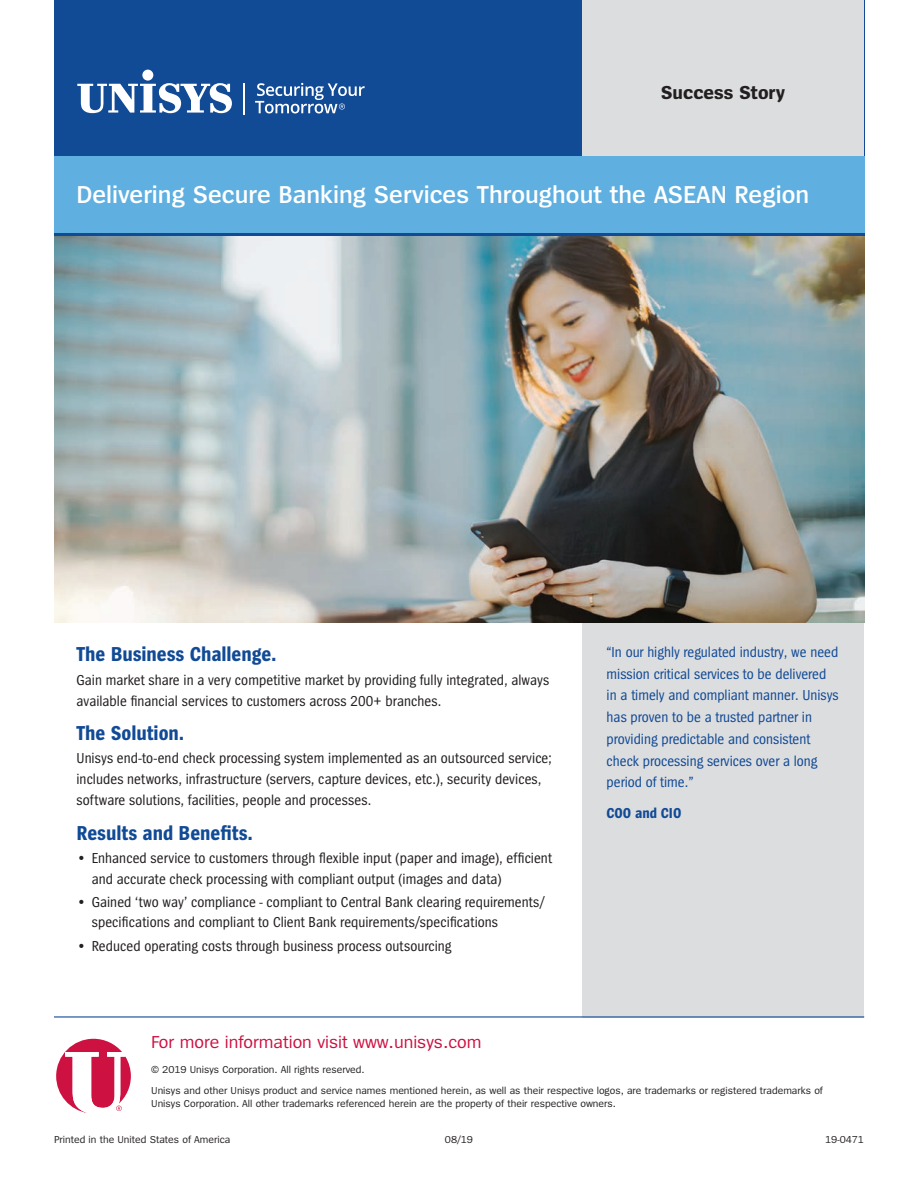
<style>
.page{position:relative;width:918px;height:1188px;background:#fff}
.page>*{position:absolute;margin:0;border:0;box-sizing:border-box;transform-origin:0 0}
.t1{font:600 25.5px "Spiegel";color:#fff}
.t2{font:700 21px "Spiegel Cd";letter-spacing:-.005em;color:#114a95}
.t3{font:700 19.5px "Spiegel";color:#231f20}
.t4{font:18px "Spiegel";color:#cd1141}
.t5{font:15px/21px "Spiegel Cd";letter-spacing:.005em;color:#231f20}
.t6{font:15px/21.8px "Spiegel Cd";color:#114a95}
.t7{font:700 15px "Spiegel Cd";color:#114a95}
.t8{font:10.5px/20.2px "Spiegel";color:#231f20}
</style>
<div class="page">
<div style="left:54px;top:0;width:810px;height:204px;background:#114a95"></div>
<div style="left:582px;top:0;width:282px;height:1018px;background:#dcdddf"></div>
<div style="left:54px;top:156px;width:810px;height:78px;background:#5fafe1"></div>
<hr style="left:54px;top:234px;width:810px;height:3px;background:#114a95">
<img style="left:54px;top:237px;width:810px;height:385px">
<svg style="left:77px;top:83px;width:155px;height:30px"></svg>
<div style="left:142px;top:70px;width:11px;height:11px;background:#fff;border-radius:50%"></div>
<hr style="left:243px;top:83px;width:2px;height:32px;background:#fff">
<svg style="left:255px;top:83px;width:110px;height:30px"></svg>
<hr style="left:54px;top:1016px;width:810px;height:2px;background:#114a95">
<svg style="left:56px;top:1039px;width:75px;height:74px"></svg>
<h3 class="t3" style="left:661px;top:83px;width:126px">Success Story</h3>
<h1 class="t1" style="left:77px;top:181px;width:734px">Delivering Secure Banking Services Throughout the ASEAN Region</h1>
<h2 class="t2" style="left:77px;top:644px;width:202px">The Business Challenge.</h2>
<p class="t5" style="left:77px;top:670px;width:474px">Gain market share in a very competitive market by providing fully integrated, always available financial services to customers across 200+ branches.</p>
<h2 class="t2" style="left:77px;top:723px;width:109px">The Solution.</h2>
<p class="t5" style="left:77px;top:748px;width:477px">Unisys end-to-end check processing system implemented as an outsourced service; includes networks, infrastructure (servers, capture devices, etc.), security devices, software solutions, facilities, people and processes.</p>
<h2 class="t2" style="left:77px;top:822px;width:178px">Results and Benefits.</h2>
<p class="t5" style="left:92px;top:849px;width:462px;line-height:20.2px;text-indent:-15px">• Enhanced service to customers through flexible input (paper and image), efficient and accurate check processing with compliant output (images and data)</p>
<p class="t5" style="left:92px;top:892px;width:454px;line-height:20.2px;text-indent:-15px">• Gained ‘two way’ compliance - compliant to Central Bank clearing requirements/ specifications and compliant to Client Bank requirements/specifications</p>
<p class="t5" style="left:77px;top:936px;width:377px">• Reduced operating costs through business process outsourcing</p>
<p class="t6" style="left:606px;top:641px;width:234px">“In our highly regulated industry, we need mission critical services to be delivered in a timely and compliant manner. Unisys has proven to be a trusted partner in providing predictable and consistent check processing services over a long period of time.”</p>
<p class="t7" style="left:606px;top:805px;width:76px">COO and CIO</p>
<p class="t4" style="left:151px;top:1033px;width:332px">For more information visit www.unisys.com</p>
<p class="t8" style="left:151px;top:1060px;width:673px">© 2019 Unisys Corporation. All rights reserved.<br>Unisys and other Unisys product and service names mentioned herein, as well as their respective logos, are trademarks or registered trademarks of</p>
<p class="t8" style="left:151px;top:1094px;width:466px">Unisys Corporation. All other trademarks referenced herein are the property of their respective owners.</p>
<p class="t8" style="left:54px;top:1129px;width:178px">Printed in the United States of America</p>
<p class="t8" style="left:445px;top:1129px;width:30px">08/19</p>
<p class="t8" style="left:825px;top:1129px;width:40px">19-0471</p>
</div>
